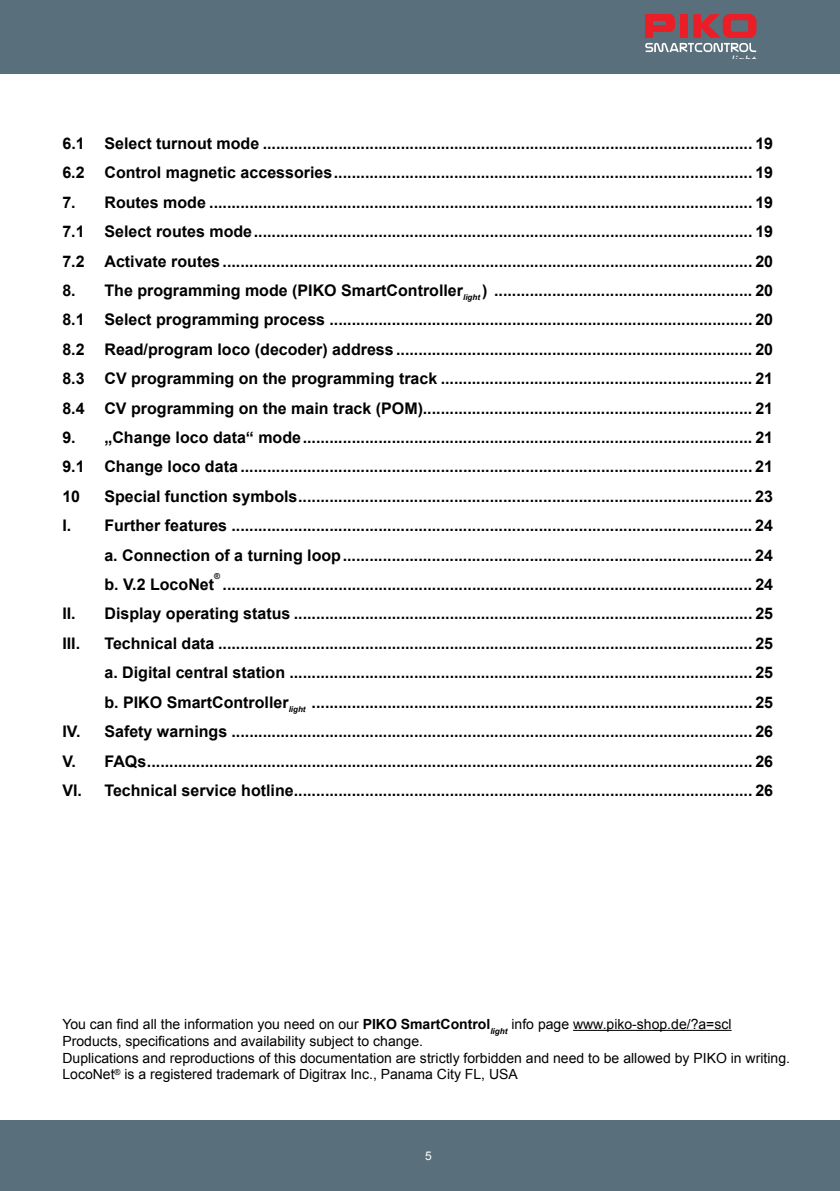
<style>
.page{position:relative;width:840px;height:1191px;background:#fff}
.page>*{position:absolute;margin:0;border:0;box-sizing:border-box;transform-origin:0 0}
.t1{font:700 16px/29.4px "Arial";color:#000;text-align:justify}
.t2{font:14px/16.8px "Arial";color:#000}
.t3{font:12px "Arial";color:#fff}
.t4{font:italic 11.4px "Frutiger LT Std";color:#fff}
.t5{font:700 8.2px "Arial";color:#000}
.s1{font-weight:700}
</style>
<div class="page">
<div style="left:0;top:1120px;width:839px;height:71px;background:#596f7b"></div>
<div style="left:0;top:0;width:839px;height:74px;background:#596f7b"></div>
<svg style="left:645px;top:14px;width:110px;height:38px"></svg>
<hr style="left:572px;top:1029px;width:159px;height:2px;background:#000">
<p class="t4" style="left:730px;top:53px;width:26px">light</p>
<p class="t1" style="left:62px;top:129px;width:711px">6.1 Select turnout mode .............................................................................................................. 19<br>6.2 Control magnetic accessories.............................................................................................. 19</p>
<p class="t1" style="left:62px;top:188px;width:711px">7. Routes mode .......................................................................................................................... 19<br>7.1 Select routes mode................................................................................................................ 19<br>7.2 Activate routes ....................................................................................................................... 20</p>
<p class="t1" style="left:62px;top:276px;width:712px">8. The programming mode (PIKO SmartController<sub>light</sub> ) .......................................................... 20<br>8.1 Select programming process ............................................................................................... 20<br>8.2 Read/program loco (decoder) address ................................................................................ 20<br>8.3 CV programming on the programming track ...................................................................... 21<br>8.4 CV programming on the main track (POM).......................................................................... 21</p>
<p class="t1" style="left:62px;top:423px;width:712px">9. „Change loco data“ mode..................................................................................................... 21<br>9.1 Change loco data ................................................................................................................... 21<br>10</p>
<p class="t1" style="left:104px;top:482px;width:669px">Special function symbols...................................................................................................... 23</p>
<p class="t1" style="left:62px;top:511px;width:711px">I. Further features ..................................................................................................................... 24</p>
<p class="t1" style="left:104px;top:541px;width:669px">a. Connection of a turning loop............................................................................................ 24</p>
<p class="t1" style="left:104px;top:570px;width:111px">b. V.2 LocoNet</p>
<p class="t5" style="left:214px;top:571px;width:8px">®</p>
<p class="t1" style="left:62px;top:570px;width:712px;text-indent:160px">....................................................................................................................... 24<br>II. Display operating status ....................................................................................................... 25<br>III.</p>
<p class="t1" style="left:62px;top:629px;width:711px;text-align:right">Technical data ........................................................................................................................ 25<br>a. Digital central station ........................................................................................................ 25<br>b. PIKO SmartController<sub>light</sub> ................................................................................................... 25<br>IV. Safety warnings ..................................................................................................................... 26<br>V. FAQs........................................................................................................................................ 26<br>VI. Technical service hotline....................................................................................................... 26</p>
<p class="t2" style="left:62px;top:1015px;width:728px">You can find all the information you need on our <span class="s1">PIKO SmartControl</span><sub>light</sub> info page www.piko-shop.de/?a=scl Products, specifications and availability subject to change.<br>Duplications and reproductions of this documentation are strictly forbidden and need to be allowed by PIKO in writing.<br>LocoNet<sup>®</sup> is a registered trademark of Digitrax Inc., Panama City FL, USA</p>
<p class="t3" style="left:425px;top:1147px;width:8px">5</p>
</div>
